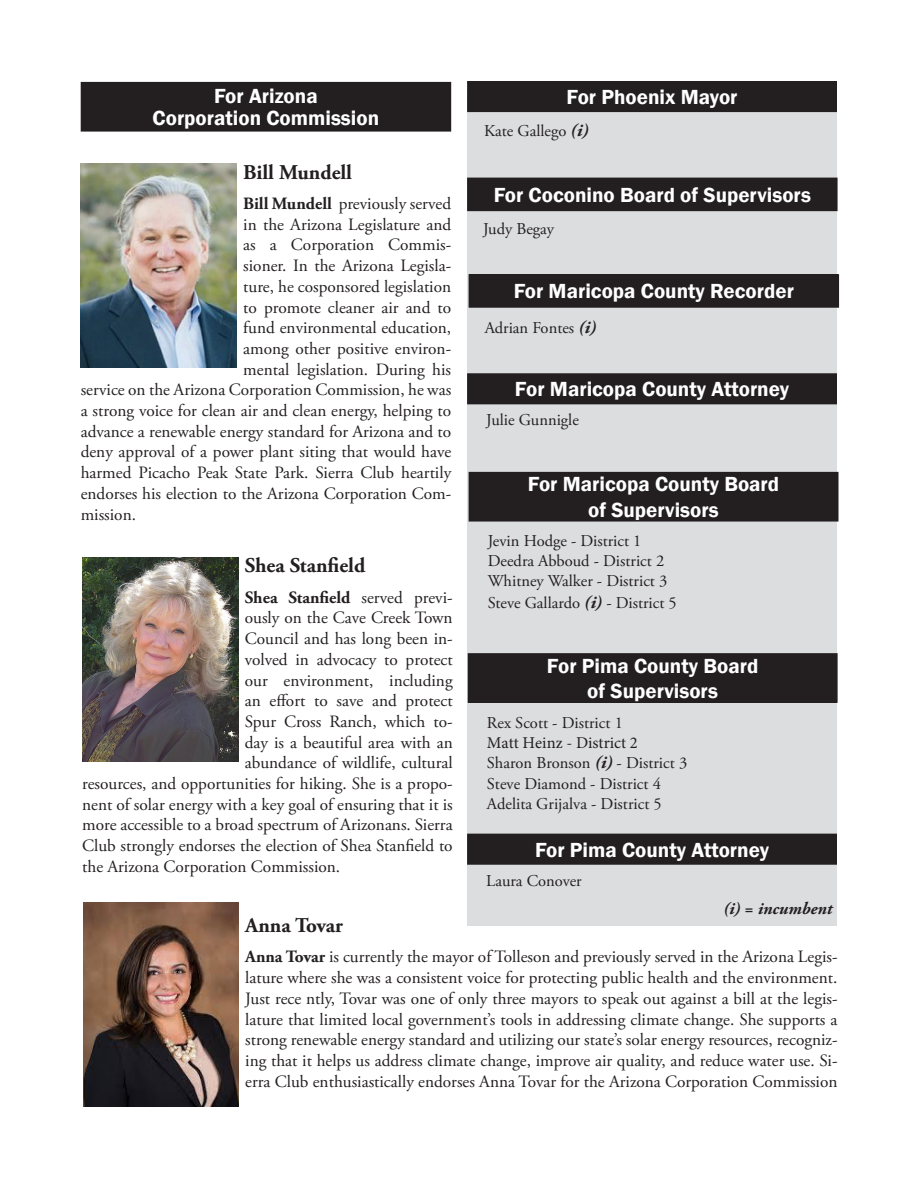
<style>
.page{position:relative;width:918px;height:1188px;background:#fff}
.page>*{position:absolute;margin:0;border:0;box-sizing:border-box;transform-origin:0 0}
.t1{font:600 21px/22.5px "Franklin Gothic";color:#fff;text-align:center}
.t2{font:700 21px "Adobe Garamond Pro";color:#231f20}
.t3{font:17.25px/20.7px "Adobe Garamond Pro";color:#231f20;text-align:justify}
.t4{font:700 17.25px "Adobe Garamond Pro";color:#231f20}
.t5{font:italic 700 17.25px "Adobe Garamond Pro";color:#231f20}
.t6{font:16.5px/20.2px "Adobe Garamond Pro";color:#231f20}
.s1{font-weight:700;font-style:italic;font-size:18px}
.s2{font-weight:700}
.s3{font-weight:400}
.s4{font-family:"Minion Pro"}
</style>
<div class="page">
<div style="left:467px;top:97px;width:370px;height:829px;background:#dcdddf"></div>
<img style="left:81px;top:163px;width:156px;height:205px">
<div style="left:81px;top:83px;width:369px;height:48px;background:#231f20"></div>
<div style="left:81px;top:82px;width:370px;height:50px;border:2px solid #231f20"></div>
<div style="left:468px;top:374px;width:368px;height:30px;background:#231f20"></div>
<div style="left:467px;top:373px;width:370px;height:31px;border:2px solid #231f20"></div>
<div style="left:468px;top:82px;width:368px;height:29px;background:#231f20"></div>
<div style="left:467px;top:81px;width:370px;height:31px;border:2px solid #231f20"></div>
<div style="left:468px;top:178px;width:369px;height:32px;background:#231f20"></div>
<div style="left:467px;top:178px;width:371px;height:33px;border:2px solid #231f20"></div>
<div style="left:469px;top:275px;width:369px;height:32px;background:#231f20"></div>
<div style="left:469px;top:274px;width:370px;height:34px;border:2px solid #231f20"></div>
<img style="left:83px;top:557px;width:155px;height:205px">
<img style="left:83px;top:902px;width:156px;height:205px">
<div style="left:469px;top:473px;width:369px;height:48px;background:#231f20"></div>
<div style="left:469px;top:472px;width:369px;height:50px;border:2px solid #231f20"></div>
<div style="left:468px;top:654px;width:369px;height:48px;background:#231f20"></div>
<div style="left:468px;top:653px;width:370px;height:50px;border:2px solid #231f20"></div>
<div style="left:468px;top:834px;width:368px;height:30px;background:#231f20"></div>
<div style="left:467px;top:834px;width:370px;height:31px;border:2px solid #231f20"></div>
<p class="t1" style="left:153px;top:85px;width:228px">For Arizona<br>Corporation Commission</p>
<p class="t1" style="left:567px;top:86px;width:173px">For Phoenix Mayor</p>
<p class="t6" style="left:484px;top:122px;width:106px">Kate Gallego <span class="s1">(i)</span></p>
<p class="t2" style="left:243px;top:160px;width:110px">Bill Mundell</p>
<p class="t3" style="left:243px;top:194px;width:209px"><span class="s2">Bill Mundell</span> previously served</p>
<p class="t3" style="left:243px;top:215px;width:209px">in the Arizona Legislature and</p>
<p class="t3" style="left:243px;top:235px;width:209px">as a Corporation Commis-</p>
<p class="t3" style="left:243px;top:256px;width:209px">sioner. In the Arizona Legisla-</p>
<p class="t3" style="left:243px;top:277px;width:209px">ture, he cosponsored legislation</p>
<p class="t3" style="left:243px;top:297px;width:209px">to promote cleaner air and to</p>
<p class="t3" style="left:243px;top:318px;width:209px">fund environmental education,</p>
<p class="t3" style="left:243px;top:339px;width:209px">among other positive environ-</p>
<p class="t3" style="left:243px;top:359px;width:209px">mental legislation. During his</p>
<p class="t3" style="left:81px;top:380px;width:372px">service on the Arizona Corporation Commission, he was</p>
<p class="t3" style="left:81px;top:401px;width:372px">a strong voice for clean air and clean energy, helping to</p>
<p class="t3" style="left:81px;top:422px;width:372px">advance a renewable energy standard for Arizona and to</p>
<p class="t3" style="left:81px;top:442px;width:372px">deny approval of a power plant siting that would have</p>
<p class="t3" style="left:81px;top:463px;width:372px">harmed Picacho Peak State Park. Sierra Club heartily</p>
<p class="t3" style="left:81px;top:484px;width:372px">endorses his election to the Arizona Corporation Com-</p>
<p class="t3" style="left:81px;top:504px;width:57px">mission.</p>
<p class="t1" style="left:494px;top:184px;width:319px">For Coconino Board of Supervisors</p>
<p class="t6" style="left:483px;top:219px;width:72px">Judy Begay</p>
<p class="t1" style="left:514px;top:280px;width:282px">For Maricopa County Recorder</p>
<p class="t6" style="left:485px;top:318px;width:113px">Adrian Fontes <span class="s1">(i)</span></p>
<p class="t1" style="left:515px;top:378px;width:276px">For Maricopa County Attorney</p>
<p class="t6" style="left:486px;top:411px;width:94px">Julie Gunnigle</p>
<p class="t1" style="left:528px;top:473px;width:253px">For Maricopa County Board</p>
<p class="t1" style="left:588px;top:499px;width:132px">of Supervisors</p>
<p class="t6" style="left:488px;top:532px;width:155px">Jevin Hodge - District 1</p>
<p class="t6" style="left:488px;top:551px;width:178px">Deedra Abboud - District 2</p>
<p class="t6" style="left:488px;top:571px;width:181px">Whitney Walker - District 3</p>
<p class="t6" style="left:488px;top:593px;width:191px">Steve Gallardo <span class="s1">(i)</span> - District 5</p>
<p class="t2" style="left:245px;top:554px;width:122px">Shea Stanfield</p>
<p class="t4" style="left:245px;top:587px;width:209px">Shea Stanfield <span class="s3">served previ-</span></p>
<p class="t3" style="left:245px;top:608px;width:209px">ously on the Cave Creek Town</p>
<p class="t3" style="left:245px;top:629px;width:209px">Council and has long been in-</p>
<p class="t3" style="left:245px;top:650px;width:209px">volved in advocacy to protect</p>
<p class="t3" style="left:245px;top:670px;width:209px">our environment, including</p>
<p class="t3" style="left:245px;top:691px;width:209px">an effort to save and protect</p>
<p class="t3" style="left:245px;top:712px;width:209px">Spur Cross Ranch, which to-</p>
<p class="t3" style="left:245px;top:732px;width:209px">day is a beautiful area with an</p>
<p class="t3" style="left:245px;top:753px;width:209px">abundance of wildlife, cultural</p>
<p class="t3" style="left:82px;top:774px;width:372px">resources, and opportunities for hiking. She is a propo-</p>
<p class="t3" style="left:82px;top:795px;width:372px">nent of solar energy with a key goal of ensuring that it is</p>
<p class="t3" style="left:82px;top:815px;width:372px">more accessible to a broad spectrum of Arizonans. Sierra</p>
<p class="t3" style="left:82px;top:836px;width:372px">Club strongly endorses the election of Shea Stanfield to</p>
<p class="t3" style="left:82px;top:857px;width:260px">the Arizona Corporation Commission.</p>
<p class="t1" style="left:547px;top:655px;width:213px">For Pima County Board</p>
<p class="t1" style="left:587px;top:680px;width:132px">of Supervisors</p>
<p class="t6" style="left:487px;top:713px;width:202px">Rex Scott - District 1<br><span class="s4">Matt Heinz - District 2<br></span>Sharon Bronson <span class="s1">(i)</span> - District 3<br>Steve Diamond - District 4<br>Adelita Grijalva - District 5</p>
<p class="t1" style="left:535px;top:839px;width:236px">For Pima County Attorney</p>
<p class="t6" style="left:486px;top:871px;width:97px">Laura Conover</p>
<p class="t5" style="left:723px;top:898px;width:110px">(i) = incumbent</p>
<p class="t2" style="left:245px;top:913px;width:99px">Anna Tovar</p>
<p class="t3" style="left:245px;top:947px;width:594px"><span class="s2">Anna Tovar</span> is currently the mayor of Tolleson and previously served in the Arizona Legis&shy;lature where she was a consistent voice for protecting public health and the environment.<br>Just rece ntly, Tovar was one of only three mayors to speak out against a bill at the legis&shy;lature that limited local government’s tools in addressing climate change. She supports a strong renewable energy standard and utilizing our state’s solar energy resources, recogniz&shy;ing that it helps us address climate change, improve air quality, and reduce water use. Si&shy;erra Club enthusiastically endorses Anna Tovar for the Arizona Corporation Commission</p>
</div>
